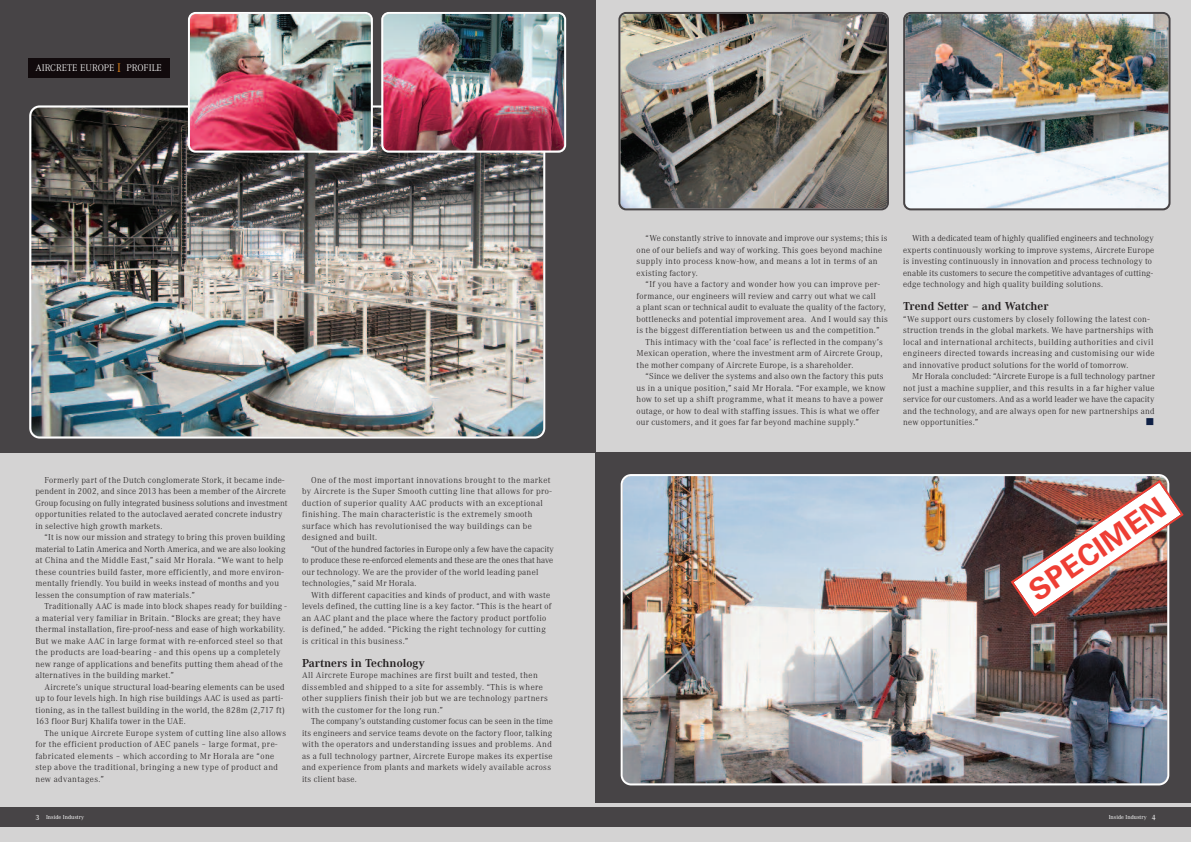
<style>
.page{position:relative;width:1191px;height:842px;background:#d4d3d3}
.page>*{position:absolute;margin:0;border:0;box-sizing:border-box;transform-origin:0 0}
.t1{font:700 29.3px "Univers LT";color:#ee3e34}
.t2{font:700 12px "Corporate A";color:#231f20}
.t3{font:12px "Wingdings";color:#0f2045}
.t4{font:300 10px "Corporate A";color:#fff}
.t5{font:300 9px/11.5px "Corporate A";letter-spacing:.03em;color:#231f20}
.t6{font:300 9px/11.5px "Corporate A";letter-spacing:.005em;color:#231f20}
.t7{font:6px "Corporate A";color:#fff}
.s1{font-size:13px;color:#f7931d}
.s2{font-size:7.7px}
</style>
<div class="page">
<div style="left:595px;top:452px;width:596px;height:350px;background:#474446"></div>
<img style="left:620px;top:474px;width:549px;height:311px">
<div style="left:0;top:807px;width:1191px;height:20px;background:#474446"></div>
<div style="left:0;top:0;width:595px;height:453px;background:#474446"></div>
<img style="left:29px;top:105px;width:516px;height:334px">
<div style="left:28px;top:59px;width:142px;height:19px;background:#110a0c"></div>
<img style="left:188px;top:12px;width:185px;height:141px">
<img style="left:381px;top:12px;width:185px;height:141px">
<img style="left:618px;top:12px;width:271px;height:198px">
<img style="left:903px;top:12px;width:267px;height:198px">
<img style="left:1009px;top:479px;width:175px;height:139px">
<p class="t4" style="left:35px;top:62px;width:128px">AIRCRETE EUROPE <span class="s1">I</span> PROFILE</p>
<p class="t5" style="left:35px;top:474px;width:254px;text-indent:9px">Formerly part of the Dutch conglomerate Stork, it became inde&shy;pendent in 2002, and since 2013 has been a member of the Aircrete Group focusing on fully integrated business solutions and investment opportunities related to the autoclaved aerated concrete industry in selective high growth markets.</p>
<p class="t5" style="left:35px;top:531px;width:251px;text-indent:9px">“It is now our mission and strategy to bring this proven building material to Latin America and North America, and we are also looking at China and the Middle East,” said Mr Horala. “We want to help these countries build faster, more efficiently, and more environ&shy;mentally friendly. You build in weeks instead of months and you lessen the consumption of raw materials.”</p>
<p class="t5" style="left:35px;top:600px;width:253px;text-indent:9px">Traditionally AAC is made into block shapes ready for building - a material very familiar in Britain. “Blocks are great; they have thermal installation, fire-proof-ness and ease of high workability.<br>But we make AAC in large format with re-enforced steel so that the products are load-bearing - and this opens up a completely new range of applications and benefits putting them ahead of the alternatives in the building market.”</p>
<p class="t5" style="left:35px;top:681px;width:251px;text-indent:9px">Aircrete’s unique structural load-bearing elements can be used up to four levels high. In high rise buildings AAC is used as parti&shy;tioning, as in the tallest building in the world, the 828m (2,717 ft)<br>163 floor Burj Khalifa tower in the UAE.</p>
<p class="t5" style="left:35px;top:727px;width:252px;text-indent:9px">The unique Aircrete Europe system of cutting line also allows for the efficient production of AEC panels – large format, pre&shy;fabricated elements – which according to Mr Horala are “one step above the traditional, bringing a new type of product and new advantages.”</p>
<p class="t5" style="left:302px;top:474px;width:251px;text-indent:9px">One of the most important innovations brought to the market by Aircrete is the Super Smooth cutting line that allows for pro&shy;duction of superior quality AAC products with an exceptional finishing. The main characteristic is the extremely smooth surface which has revolutionised the way buildings can be designed and built.</p>
<p class="t6" style="left:302px;top:543px;width:253px;text-indent:9px">“Out of the hundred factories in Europe only a few have the capacity to produce these re-enforced elements and these are the ones that have our technology. We are the provider of the world leading panel technologies,” said Mr Horala.</p>
<p class="t5" style="left:302px;top:589px;width:251px;text-indent:9px">With different capacities and kinds of product, and with waste levels defined, the cutting line is a key factor. “This is the heart of an AAC plant and the place where the factory product portfolio is defined,” he added. “Picking the right technology for cutting is critical in this business.”</p>
<h2 class="t2" style="left:302px;top:655px;width:124px">Partners in Technology</h2>
<p class="t5" style="left:302px;top:669px;width:247px">All Aircrete Europe machines are first built and tested, then dissembled and shipped to a site for assembly. “This is where other suppliers finish their job but we are technology partners with the customer for the long run.”</p>
<p class="t5" style="left:302px;top:715px;width:252px;text-indent:9px">The company’s outstanding customer focus can be seen in the time its engineers and service teams devote on the factory floor, talking with the operators and understanding issues and problems. And as a full technology partner, Aircrete Europe makes its expertise and experience from plants and markets widely available across its client base.</p>
<p class="t5" style="left:636px;top:232px;width:252px;text-indent:9px">“We constantly strive to innovate and improve our systems; this is one of our beliefs and way of working. This goes beyond machine supply into process know-how, and means a lot in terms of an existing factory.</p>
<p class="t5" style="left:645px;top:278px;width:236px">“If you have a factory and wonder how you can improve per-</p>
<p class="t5" style="left:636px;top:290px;width:241px">formance, our engineers will review and carry out what we call</p>
<p class="t5" style="left:636px;top:301px;width:251px">a plant scan or technical audit to evaluate the quality of the factory,</p>
<p class="t5" style="left:636px;top:313px;width:253px">bottlenecks and potential improvement area. And I would say this</p>
<p class="t5" style="left:636px;top:324px;width:244px">is the biggest differentiation between us and the competition.”</p>
<p class="t5" style="left:645px;top:336px;width:239px">This intimacy with the ‘coal face’ is reflected in the company’s</p>
<p class="t5" style="left:636px;top:347px;width:247px">Mexican operation, where the investment arm of Aircrete Group,</p>
<p class="t5" style="left:636px;top:359px;width:218px">the mother company of Aircrete Europe, is a shareholder.</p>
<p class="t5" style="left:645px;top:370px;width:239px">“Since we deliver the systems and also own the factory this puts</p>
<p class="t5" style="left:636px;top:382px;width:251px">us in a unique position,” said Mr Horala. “For example, we know</p>
<p class="t5" style="left:636px;top:393px;width:248px">how to set up a shift programme, what it means to have a power</p>
<p class="t5" style="left:636px;top:405px;width:244px">outage, or how to deal with staffing issues. This is what we offer</p>
<p class="t5" style="left:636px;top:416px;width:224px">our customers, and it goes far far beyond machine supply.”</p>
<p class="t5" style="left:903px;top:232px;width:252px;text-indent:9px">With a dedicated team of highly qualified engineers and technology experts continuously working to improve systems, Aircrete Europe is investing continuously in innovation and process technology to enable its customers to secure the competitive advantages of cutting&shy;edge technology and high quality building solutions.</p>
<h2 class="t2" style="left:903px;top:299px;width:147px">Trend Setter – and Watcher</h2>
<p class="t5" style="left:903px;top:313px;width:253px">“We support ours customers by closely following the latest con&shy;struction trends in the global markets. We have partnerships with local and international architects, building authorities and civil engineers directed towards increasing and customising our wide and innovative product solutions for the world of tomorrow.</p>
<p class="t5" style="left:903px;top:370px;width:253px;text-align:justify;text-indent:9px">Mr Horala concluded: “Aircrete Europe is a full technology partner not just a machine supplier, and this results in a far higher value service for our customers. And as a world leader we have the capacity and the technology, and are always open for new partnerships and new opportunities.”</p>
<h2 class="t3" style="left:1145px;top:415px;width:10px">■</h2>
<h1 class="t1" style="left:1025px;top:584px;width:160px;rotate:-34deg">SPECIMEN</h1>
<p class="t7" style="left:35px;top:813px;width:50px"><span class="s2">3</span> Inside Industry</p>
<p class="t7" style="left:1108px;top:813px;width:49px">Inside Industry <span class="s2">4</span></p>
</div>
